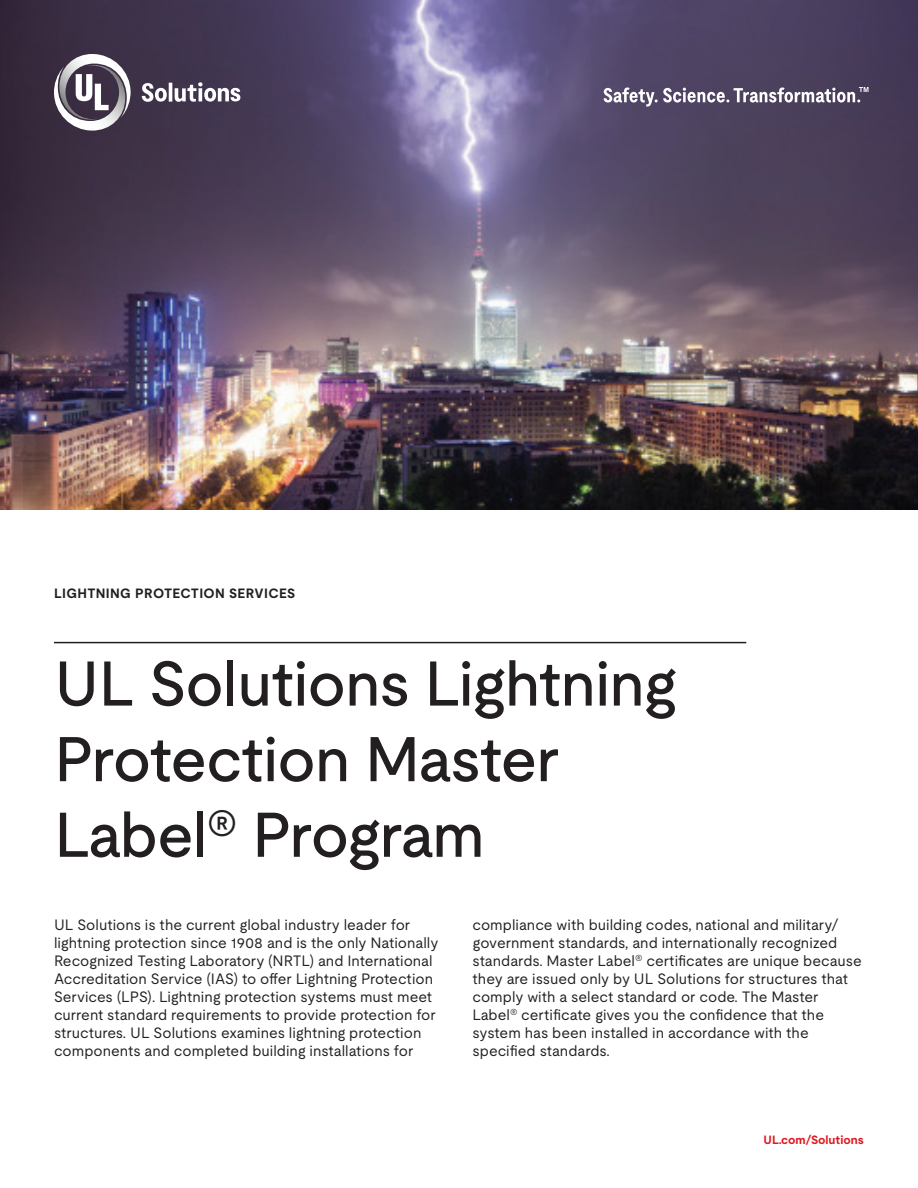
<style>
.page{position:relative;width:918px;height:1188px;background:#fff}
.page>*{position:absolute;margin:0;border:0;box-sizing:border-box;transform-origin:0 0}
.t1{font:500 63px/75.6px "UL Moderat";letter-spacing:-.02em;color:#231f20}
.t2{font:15px/18px "UL Moderat";color:#231f20}
.t3{font:700 13.5px "UL Moderat";letter-spacing:.025em;color:#231f20}
.t4{font:700 12px "UL Moderat";color:#de1920}
</style>
<div class="page">
<img style="left:0;top:0;width:918px;height:510px">
<svg style="left:54px;top:54px;width:186px;height:77px;background:#675e70"></svg>
<svg style="left:604px;top:87px;width:264px;height:20px"></svg>
<hr style="left:54px;top:642px;width:692px;height:1px;background:#231f20">
<p class="t3" style="left:54px;top:583px;width:243px">LIGHTNING PROTECTION SERVICES</p>
<h1 class="t1" style="left:54px;top:644px;width:624px">UL Solutions Lightning<br>Protection Master<br>Label<sup>®</sup> Program</h1>
<p class="t2" style="left:54px;top:915px;width:386px">UL Solutions is the current global industry leader for lightning protection since 1908 and is the only Nationally Recognized Testing Laboratory (NRTL) and International Accreditation Service (IAS) to offer Lightning Protection Services (LPS). Lightning protection systems must meet current standard requirements to provide protection for structures. UL Solutions examines lightning protection components and completed building installations for</p>
<p class="t2" style="left:472px;top:915px;width:391px">compliance with building codes, national and military/ government standards, and internationally recognized standards. Master Label<sup>®</sup> certificates are unique because they are issued only by UL Solutions for structures that comply with a select standard or code. The Master Label<sup>®</sup> certificate gives you the confidence that the system has been installed in accordance with the specified standards.</p>
<p class="t4" style="left:764px;top:1130px;width:102px">UL.com/Solutions</p>
</div>
